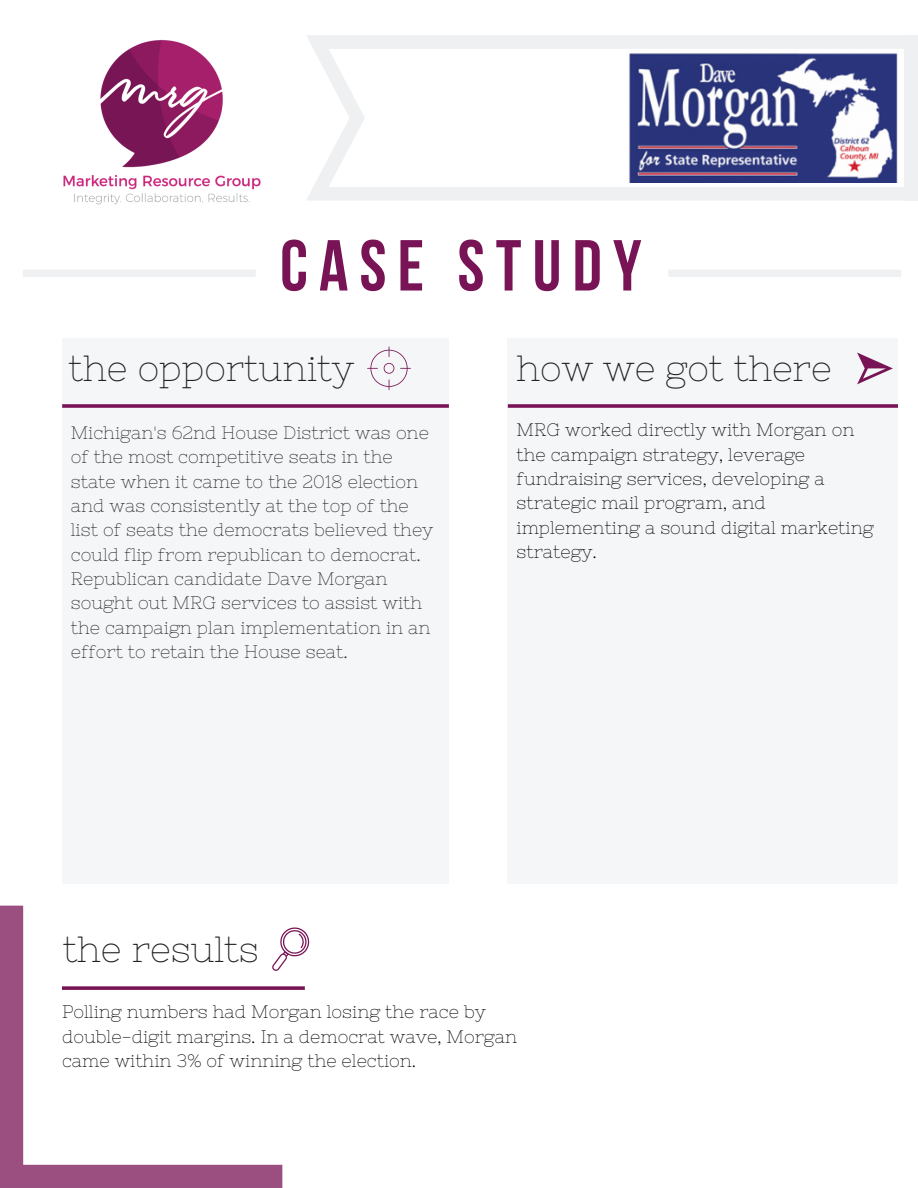
<style>
.page{position:relative;width:918px;height:1188px;background:#fff}
.page>*{position:absolute;margin:0;border:0;box-sizing:border-box;transform-origin:0 0}
.t1{font:72px "Bebas Neue Cyrillic";letter-spacing:.155em;color:#781455}
.t2{font:36.3px "Nixie One";color:#222}
.t3{font:18px/24.3px "Nixie One";color:#222}
.t4{font:18px/24.3px "Nixie One";color:#000}
</style>
<div class="page">
<div style="left:62px;top:338px;width:387px;height:546px;background:#eff0f2"></div>
<img style="left:63px;top:39px;width:198px;height:166px">
<div style="left:508px;top:338px;width:390px;height:546px;background:#eff0f2"></div>
<svg style="left:0;top:906px;width:282px;height:282px"></svg>
<svg style="left:857px;top:352px;width:36px;height:33px"></svg>
<svg style="left:271px;top:922px;width:39px;height:50px"></svg>
<svg style="left:367px;top:346px;width:44px;height:44px"></svg>
<div style="left:23px;top:270px;width:233px;height:7px;background:#eff0f2"></div>
<div style="left:668px;top:270px;width:233px;height:7px;background:#eff0f2"></div>
<svg style="left:62px;top:986px;width:243px;height:4px"></svg>
<svg style="left:508px;top:404px;width:390px;height:4px;background:#842b65"></svg>
<svg style="left:62px;top:404px;width:387px;height:4px;background:#842b65"></svg>
<div style="left:904px;top:35px;width:14px;height:166px;background:#eff0f2"></div>
<svg style="left:365px;top:35px;width:539px;height:165px"></svg>
<svg style="left:307px;top:35px;width:58px;height:165px"></svg>
<img style="left:627px;top:50px;width:271px;height:132px">
<h1 class="t1" style="left:280px;top:237px;width:363px">CASE STUDY</h1>
<h2 class="t2" style="left:69px;top:348px;width:287px">the opportunity</h2>
<h2 class="t2" style="left:517px;top:348px;width:317px">how we got there</h2>
<p class="t3" style="left:71px;top:420px;width:364px">Michigan's 62nd House District was one of the most competitive seats in the state when it came to the 2018 election and was consistently at the top of the list of seats the democrats believed they could flip from republican to democrat.<br>Republican candidate Dave Morgan sought out MRG services to assist with the campaign plan implementation in an effort to retain the House seat.</p>
<p class="t4" style="left:517px;top:418px;width:359px">MRG worked directly with Morgan on the campaign strategy, leverage fundraising services, developing a strategic mail program, and implementing a sound digital marketing strategy.</p>
<h2 class="t2" style="left:63px;top:928px;width:198px">the results</h2>
<p class="t4" style="left:62px;top:1000px;width:457px">Polling numbers had Morgan losing the race by double-digit margins. In a democrat wave, Morgan came within 3% of winning the election.</p>
</div>
